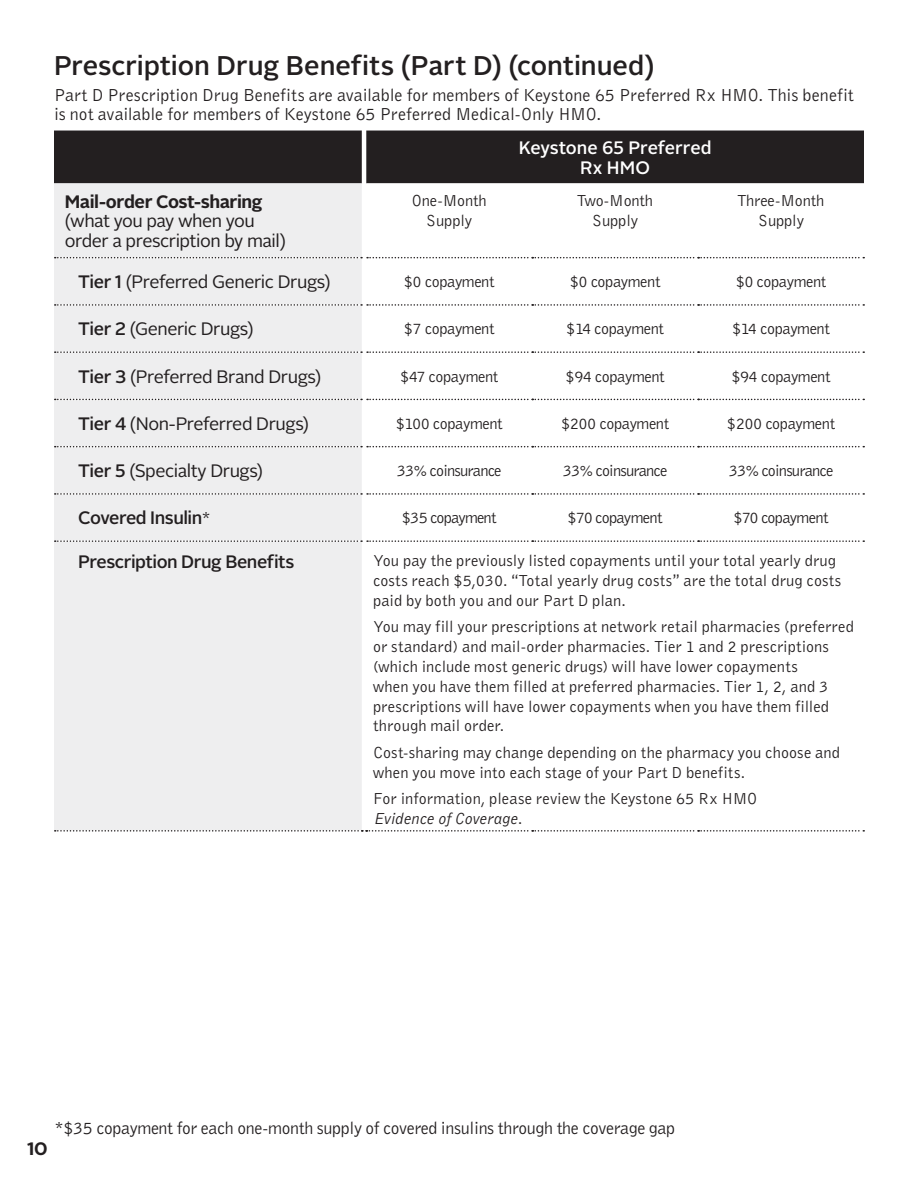
<style>
.page{position:relative;width:918px;height:1188px;background:#fff}
.page>*{position:absolute;margin:0;border:0;box-sizing:border-box;transform-origin:0 0}
.t1{font:500 27px "Alright Sans";letter-spacing:-.005em;color:#231f20}
.t2{font:18px/19.5px "Bell Gothic";letter-spacing:-.01em;color:#231f20}
.t3{font:18px/19.5px "Alright Sans";letter-spacing:-.025em;color:#231f20}
.t4{font:500 18px "Alright Sans";letter-spacing:-.025em;color:#231f20}
.t5{font:500 18px "Alright Sans";color:#fff}
.t6{font:700 18px "Alright Sans";color:#231f20}
.BODY{font:16.5px/19.8px "Bell Gothic";color:#231f20}
.BODY-2{font:16.5px "Bell Gothic";letter-spacing:-.025em;color:#231f20}
.BODY-3{font:16.5px "Bell Gothic";letter-spacing:-.05em;color:#231f20}
.BODY-4{font:16.5px "Bell Gothic";letter-spacing:-.04em;color:#231f20}
.s1{font-weight:700}
.s2{font-weight:500}
.s3{font-family:"Bell Gothic";font-weight:400}
.s4{font-family:"Alright Sans"}
.s5{font-style:italic}
</style>
<div class="page">
<div style="left:54px;top:131px;width:810px;height:52px;background:#231f20"></div>
<div style="left:54px;top:183px;width:308px;height:648px;background:#eeeeef"></div>
<svg style="left:366px;top:183px;width:498px;height:265px"></svg>
<svg style="left:55px;top:257px;width:809px;height:1px"></svg>
<svg style="left:55px;top:304px;width:809px;height:2px"></svg>
<svg style="left:55px;top:351px;width:809px;height:2px"></svg>
<svg style="left:55px;top:399px;width:809px;height:1px"></svg>
<svg style="left:55px;top:446px;width:809px;height:1px"></svg>
<svg style="left:55px;top:493px;width:809px;height:2px"></svg>
<svg style="left:55px;top:830px;width:809px;height:2px"></svg>
<svg style="left:55px;top:540px;width:809px;height:2px"></svg>
<p class="t1" style="left:54px;top:46px;width:602px">Prescription Drug Benefits (Part D) (continued)</p>
<p class="t2" style="left:54px;top:85px;width:801px">Part D Prescription Drug Benefits are available for members of Keystone 65 Preferred Rx HMO. This benefit is not available for members of Keystone 65 Preferred Medical-Only HMO.</p>
<p class="t5" style="left:519px;top:135px;width:194px">Keystone 65 Preferred</p>
<p class="t5" style="left:580px;top:155px;width:71px">Rx HMO</p>
<p class="t3" style="left:65px;top:192px;width:223px"><span class="s1">Mail-order Cost-sharing </span>(what you pay when you order a prescription by mail)</p>
<p class="BODY" style="left:412px;top:190px;width:76px;text-align:center">One-Month<br>Supply</p>
<p class="BODY" style="left:577px;top:190px;width:78px">Two-Month</p>
<p class="BODY" style="left:738px;top:190px;width:88px">Three-Month</p>
<p class="BODY" style="left:758px;top:210px;width:47px">Supply</p>
<p class="BODY" style="left:592px;top:210px;width:47px">Supply</p>
<p class="t3" style="left:78px;top:272px;width:254px"><span class="s2">Tier 1</span> (Preferred Generic Drugs)</p>
<p class="BODY-2" style="left:404px;top:271px;width:92px">$0 copayment</p>
<p class="BODY-2" style="left:570px;top:271px;width:92px">$0 copayment</p>
<p class="BODY-2" style="left:736px;top:271px;width:92px">$0 copayment</p>
<p class="t3" style="left:78px;top:320px;width:177px"><span class="s2">Tier 2</span> (Generic Drugs)</p>
<p class="BODY-2" style="left:404px;top:318px;width:92px">$7 copayment</p>
<p class="BODY-2" style="left:566px;top:318px;width:99px">$14 copayment</p>
<p class="BODY-2" style="left:732px;top:318px;width:99px">$14 copayment</p>
<p class="t3" style="left:78px;top:367px;width:244px"><span class="s2">Tier 3</span> (Preferred Brand Drugs)</p>
<p class="BODY-2" style="left:400px;top:366px;width:100px">$47 copayment</p>
<p class="BODY-2" style="left:566px;top:366px;width:101px">$94 copayment</p>
<p class="BODY-2" style="left:731px;top:366px;width:101px">$94 copayment</p>
<p class="t3" style="left:78px;top:414px;width:232px"><span class="s2">Tier 4</span> (Non-Preferred Drugs)</p>
<p class="BODY-2" style="left:396px;top:413px;width:108px">$100 copayment</p>
<p class="BODY-2" style="left:561px;top:413px;width:110px">$200 copayment</p>
<p class="BODY-2" style="left:727px;top:413px;width:110px">$200 copayment</p>
<p class="t3" style="left:78px;top:461px;width:186px"><span class="s2">Tier 5</span> (Specialty Drugs)</p>
<p class="BODY-3" style="left:397px;top:460px;width:106px">33% coinsurance</p>
<p class="BODY-3" style="left:563px;top:460px;width:106px">33% coinsurance</p>
<p class="BODY-3" style="left:729px;top:460px;width:106px">33% coinsurance</p>
<p class="t4" style="left:78px;top:506px;width:135px">Covered Insulin<span class="s3">*</span></p>
<p class="BODY-3" style="left:402px;top:507px;width:96px">$35 copayment</p>
<p class="BODY-4" style="left:568px;top:507px;width:97px">$70 copayment</p>
<p class="BODY-4" style="left:733px;top:507px;width:97px">$70 copayment</p>
<p class="t4" style="left:78px;top:550px;width:218px">Prescription Drug Benefits</p>
<p class="BODY" style="left:373px;top:550px;width:470px">You pay the previously listed copayments until your total yearly drug costs reach $5,030. <span class="s4">“</span>Total yearly drug costs<span class="s4">”</span> are the total drug costs paid by both you and our Part D plan.</p>
<p class="BODY" style="left:373px;top:617px;width:482px">You may fill your prescriptions at network retail pharmacies (preferred or standard) and mail-order pharmacies. Tier 1 and 2 prescriptions (which include most generic drugs) will have lower copayments<br>when you have them filled at preferred pharmacies. Tier 1, 2, and 3 prescriptions will have lower copayments when you have them filled through mail order.</p>
<p class="BODY" style="left:373px;top:742px;width:469px">Cost-sharing may change depending on the pharmacy you choose and when you move into each stage of your Part D benefits.</p>
<p class="BODY" style="left:373px;top:789px;width:386px">For information, please review the Keystone 65 Rx HMO<br><span class="s5">Evidence of Coverage.</span></p>
<p class="t6" style="left:27px;top:1137px;width:22px">10</p>
<p class="t2" style="left:54px;top:1118px;width:623px">*$35 copayment for each one-month supply of covered insulins through the coverage gap</p>
</div>
